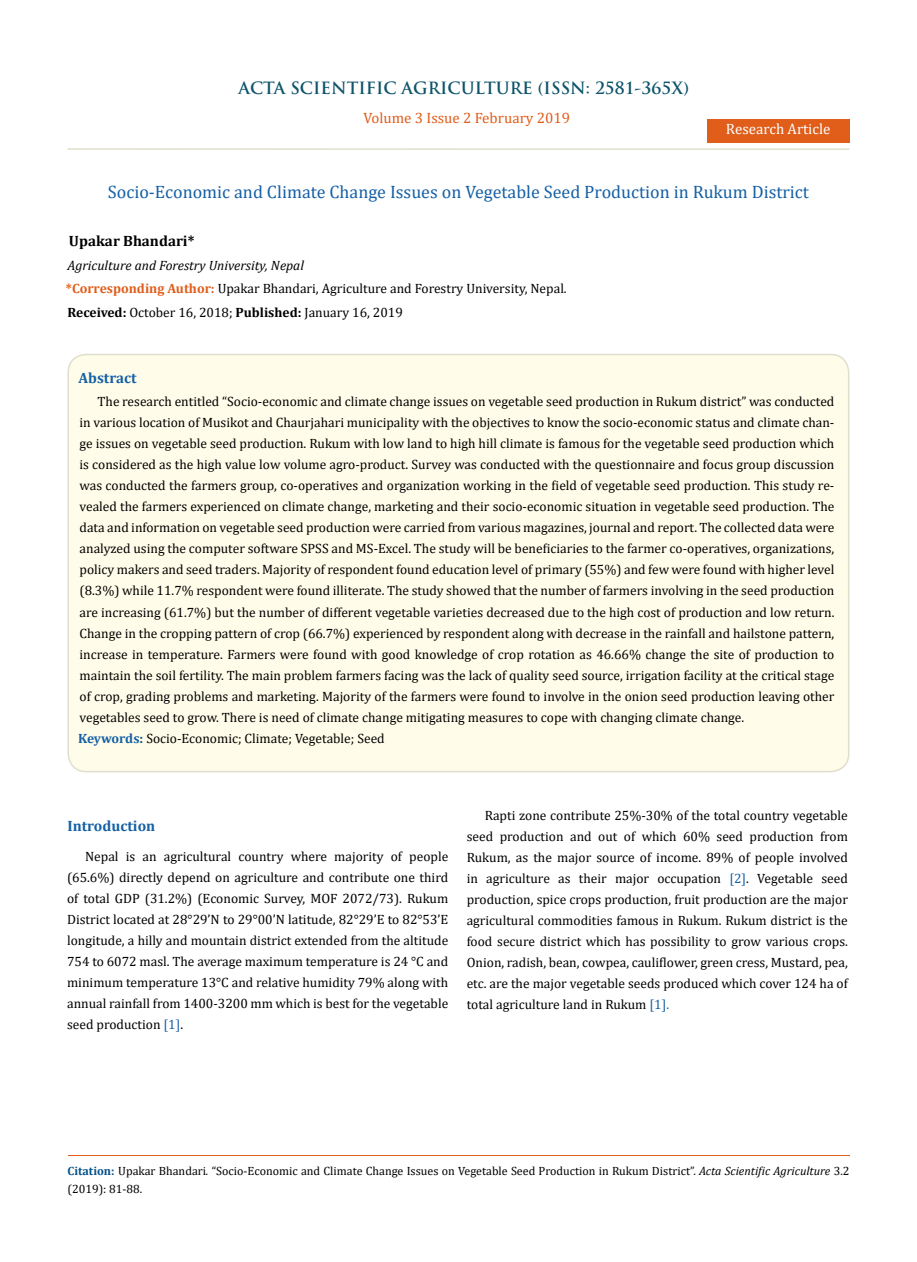
<style>
.page{position:relative;width:917px;height:1262px;background:#fff}
.page>*{position:absolute;margin:0;border:0;box-sizing:border-box;transform-origin:0 0}
.t1{font:18px "Cambria";color:#1560a6}
.t2{font:700 16.5px "Trajan Pro";color:#0e546a}
.t3{font:15px "Cambria";color:#e05d1a}
.t4{font:700 15px "Cambria";color:#1560a6}
.t5{font:700 15px "Cambria";color:#000}
.t6{font:15px "Cambria";color:#fff}
.t7{font:13.5px/21px "Cambria";color:#000;text-align:justify}
.t8{font:12px/18px "Cambria";color:#000}
.s1{font-style:italic}
.s2{font-weight:700;color:#e05d1a}
.s3{font-weight:700}
.s4{font-weight:700;color:#1560a6}
.s5{font-weight:700;color:#0e546a}
.s6{color:#1560a6}
.s7{font-weight:700;color:#035089}
</style>
<div class="page">
<div style="left:707px;top:119px;width:142px;height:23px;background:#e05d1a"></div>
<div style="left:68px;top:354px;width:780px;height:417px;background:#fffde9;border-radius:18px"></div>
<div style="left:67px;top:354px;width:782px;height:418px;border:2px solid #e0dfcd;border-radius:18px"></div>
<hr style="left:68px;top:1155px;width:781px;height:1px;background:#e05d1a">
<hr style="left:67px;top:148px;width:782px;height:2px;background:#e0dfcd">
<p class="t2" style="left:238px;top:77px;width:452px">ACTA SCIENTIFIC AGRICULTURE (ISSN: 2581-365X)</p>
<p class="t3" style="left:363px;top:109px;width:208px">Volume 3 Issue 2 February 2019</p>
<p class="t6" style="left:726px;top:120px;width:106px">Research Article</p>
<h1 class="t1" style="left:108px;top:181px;width:702px">Socio-Economic and Climate Change Issues on Vegetable Seed Production in Rukum District</h1>
<p class="t5" style="left:69px;top:231px;width:127px">Upakar Bhandari*</p>
<p class="t7" style="left:66px;top:254px;width:502px;line-height:22.6px"><span class="s1">Agriculture and Forestry University, Nepal<br></span><span class="s2">*Corresponding Author:</span> Upakar Bhandari, Agriculture and Forestry University, Nepal.</p>
<p class="t7" style="left:67px;top:302px;width:337px"><span class="s3">Received:</span> October 16, 2018; <span class="s3">Published:</span> January 16, 2019</p>
<p class="t4" style="left:78px;top:367px;width:60px">Abstract</p>
<p class="t7" style="left:80px;top:391px;width:756px;text-indent:18px">The research entitled “Socio-economic and climate change issues on vegetable seed production in Rukum district” was conducted in various location of Musikot and Chaurjahari municipality with the objectives to know the socio-economic status and climate chan&shy;ge issues on vegetable seed production. Rukum with low land to high hill climate is famous for the vegetable seed production which is considered as the high value low volume agro-product. Survey was conducted with the questionnaire and focus group discussion was conducted the farmers group, co-operatives and organization working in the field of vegetable seed production. This study re&shy;vealed the farmers experienced on climate change, marketing and their socio-economic situation in vegetable seed production. The data and information on vegetable seed production were carried from various magazines, journal and report. The collected data were analyzed using the computer software SPSS and MS-Excel. The study will be beneficiaries to the farmer co-operatives, organizations, policy makers and seed traders. Majority of respondent found education level of primary (55%) and few were found with higher level (8.3%) while 11.7% respondent were found illiterate. The study showed that the number of farmers involving in the seed production are increasing (61.7%) but the number of different vegetable varieties decreased due to the high cost of production and low return.<br>Change in the cropping pattern of crop (66.7%) experienced by respondent along with decrease in the rainfall and hailstone pattern, increase in temperature. Farmers were found with good knowledge of crop rotation as 46.66% change the site of production to maintain the soil fertility. The main problem farmers facing was the lack of quality seed source, irrigation facility at the critical stage of crop, grading problems and marketing. Majority of the farmers were found to involve in the onion seed production leaving other vegetables seed to grow. There is need of climate change mitigating measures to cope with changing climate change.</p>
<p class="t7" style="left:78px;top:727px;width:308px"><span class="s4">Keywords</span><span class="s5">:</span> Socio-Economic; Climate; Vegetable; Seed</p>
<p class="t4" style="left:67px;top:815px;width:89px">Introduction</p>
<p class="t7" style="left:67px;top:846px;width:383px;text-indent:18px">Nepal is an agricultural country where majority of people (65.6%) directly depend on agriculture and contribute one third of total GDP (31.2%) (Economic Survey, MOF 2072/73). Rukum District located at 28°29’N to 29°00’N latitude, 82°29’E to 82°53’E longitude, a hilly and mountain district extended from the altitude 754 to 6072 masl. The average maximum temperature is 24 °C and minimum temperature 13°C and relative humidity 79% along with annual rainfall from 1400-3200 mm which is best for the vegetable seed production <span class="s6">[1]</span>.</p>
<p class="t7" style="left:466px;top:805px;width:383px;text-indent:18px">Rapti zone contribute 25%-30% of the total country vegetable seed production and out of which 60% seed production from Rukum, as the major source of income. 89% of people involved in agriculture as their major occupation <span class="s6">[2]</span>. Vegetable seed production, spice crops production, fruit production are the major agricultural commodities famous in Rukum. Rukum district is the food secure district which has possibility to grow various crops.<br>Onion, radish, bean, cowpea, cauliflower, green cress, Mustard, pea, etc. are the major vegetable seeds produced which cover 124 ha of total agriculture land in Rukum <span class="s6">[1].</span></p>
<p class="t8" style="left:68px;top:1161px;width:783px"><span class="s7">Citation:</span> Upakar Bhandari<span class="s1">.</span> “Socio-Economic and Climate Change Issues on Vegetable Seed Production in Rukum District”. <span class="s1">Acta Scientific Agriculture</span> 3.2 (2019): 81-88.</p>
</div>
